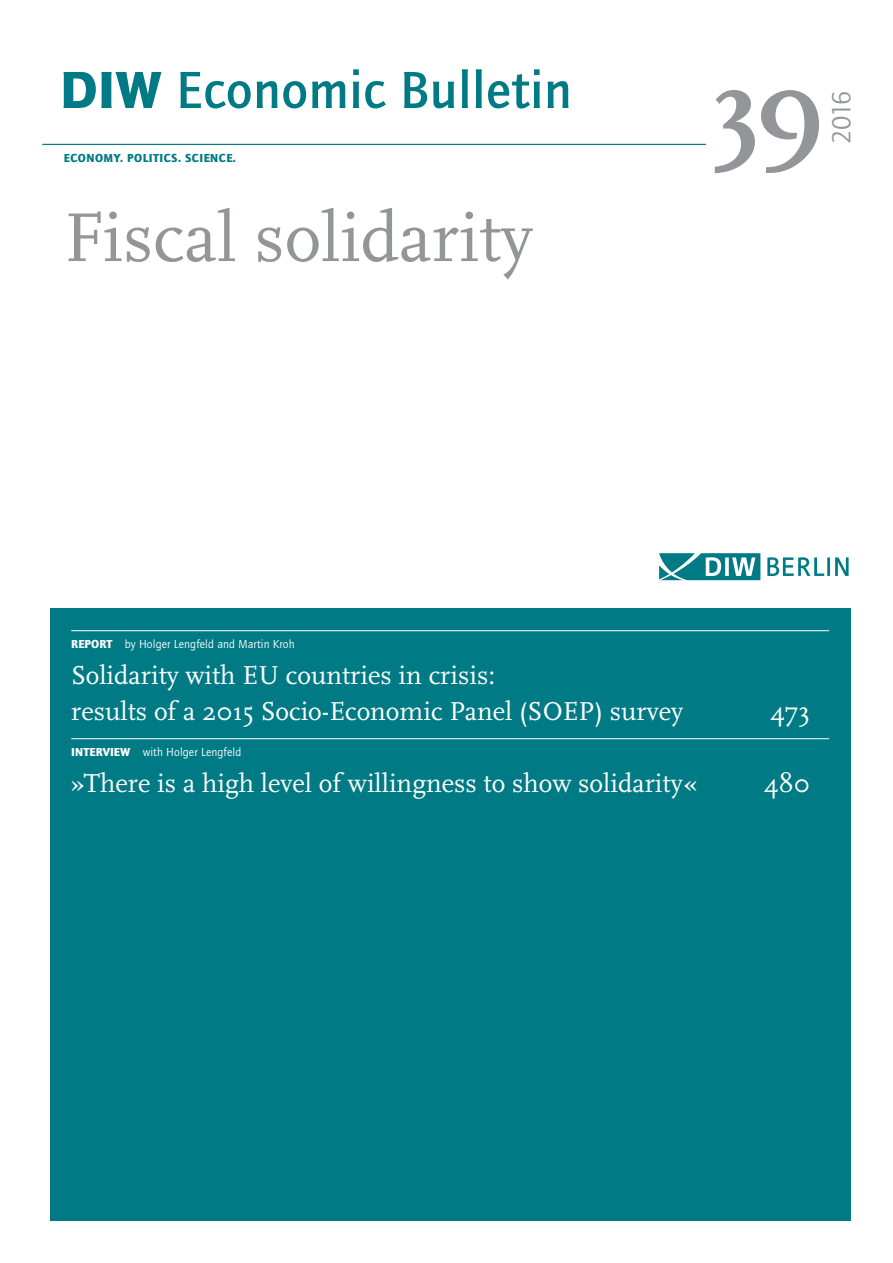
<style>
.page{position:relative;width:893px;height:1263px;background:#fff}
.page>*{position:absolute;margin:0;border:0;box-sizing:border-box;transform-origin:0 0}
.DIW-Titel-Nummer{font:700 114px "Scala Pro";color:#939598}
.DIW-Titel-Teaser{font:72px "Scala Pro";color:#939598}
.t1{font:500 54px "Quay Sans ITC Std";letter-spacing:.01em;color:#007b85}
.DIW-IVZ-1{font:27px/36px "Scala Pro";color:#fff}
.DIW-Titel-Jahr{font:27px "Quay Sans ITC Std";color:#939598}
.t2{font:12px "Quay Sans ITC Std";letter-spacing:.01em;color:#fff}
.t3{font:900 12px "Quay Sans ITC Std";letter-spacing:.04em;color:#007b85}
.s1{font-weight:900}
</style>
<div class="page">
<hr style="left:43px;top:144px;width:765px;height:1px;background:#007b85">
<svg style="left:767px;top:557px;width:82px;height:19px"></svg>
<svg style="left:659px;top:553px;width:101px;height:27px"></svg>
<div style="left:706px;top:90px;width:123px;height:63px;background:#fff"></div>
<div style="left:50px;top:608px;width:800px;height:612px;background:#007b85"></div>
<hr style="left:71px;top:630px;width:758px;height:1px;background:#fff">
<hr style="left:71px;top:738px;width:758px;height:1px;background:#fff">
<p class="t1" style="left:60px;top:58px;width:513px"><span class="s1">DIW</span> Economic Bulletin</p>
<p class="t3" style="left:64px;top:151px;width:174px">ECONOMY. POLITICS. SCIENCE.</p>
<p class="DIW-Titel-Teaser" style="left:64px;top:189px;width:470px">Fiscal solidarity</p>
<p class="DIW-Titel-Nummer" style="left:711px;top:23px;width:115px">39</p>
<p class="DIW-Titel-Jahr" style="left:826px;top:144px;width:55px;rotate:-90deg">2016</p>
<p class="t2" style="left:71px;top:637px;width:225px"><span class="s1">REPORT</span> by Holger Lengfeld and Martin Kroh</p>
<p class="DIW-IVZ-1" style="left:71px;top:656px;width:613px">Solidarity with EU countries in crisis:<br>results of a 2015 Socio-Economic Panel (SOEP) survey</p>
<p class="DIW-IVZ-1" style="left:770px;top:692px;width:41px">473</p>
<p class="t2" style="left:71px;top:745px;width:172px"><span class="s1">INTERVIEW</span> with Holger Lengfeld</p>
<p class="DIW-IVZ-1" style="left:71px;top:764px;width:627px">»There is a high level of willingness to show solidarity«</p>
<p class="DIW-IVZ-1" style="left:764px;top:764px;width:47px">480</p>
</div>
